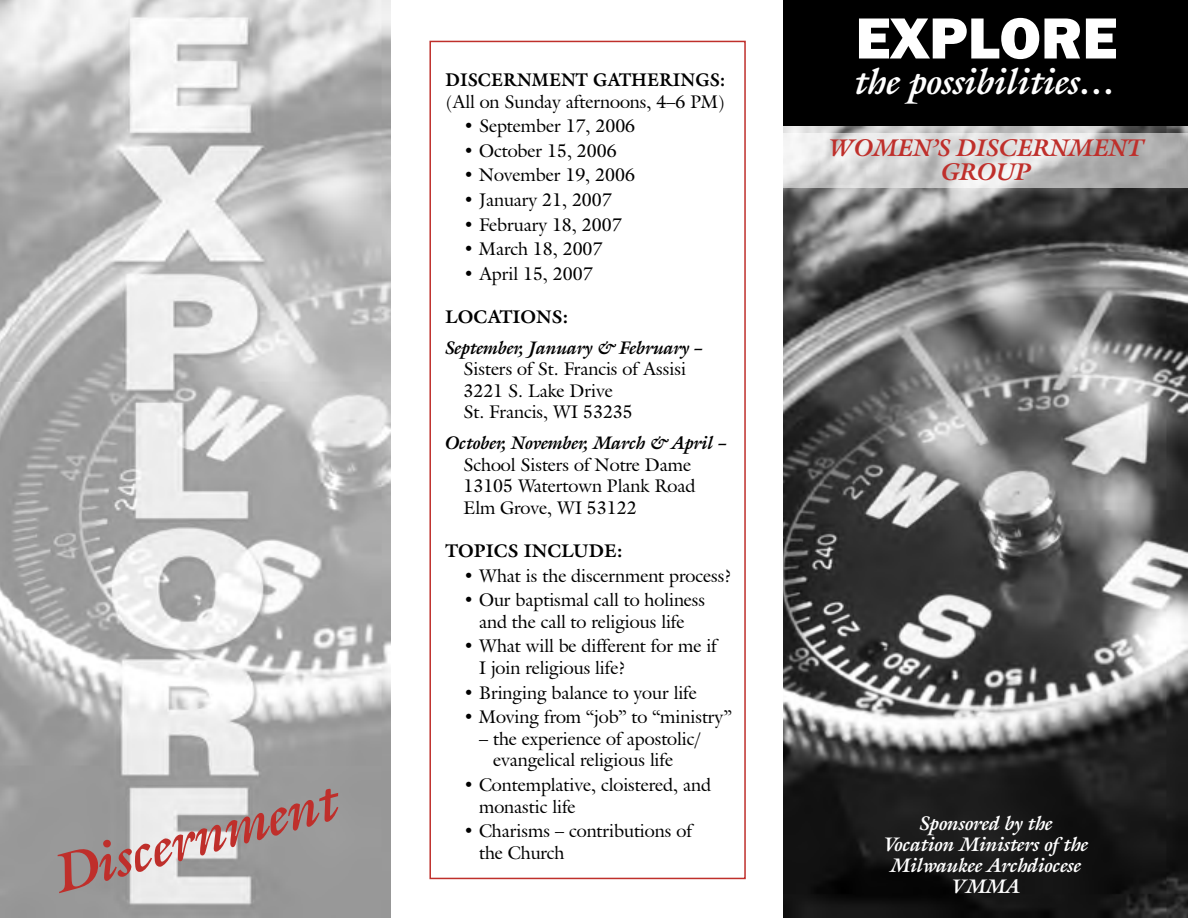
<style>
.page{position:relative;width:1188px;height:918px;background:#fff}
.page>*{position:absolute;margin:0;border:0;box-sizing:border-box;transform-origin:0 0}
.t1{font:800 60px "Franklin Gothic";color:#fff}
.t2{font:italic 700 54px "Galliard IT Cby BT";color:#bf2f2b}
.t3{font:italic 700 36px "Galliard IT Cby BT";color:#fff}
.t4{font:italic 700 24px/24px "Galliard IT Cby BT";color:#bf2f2b;text-align:center}
.t5{font:italic 700 19.5px/21px "Galliard IT Cby BT";color:#fff;text-align:center}
.t6{font:18px/21.6px "Galliard IT Cby BT";color:#000}
.t7{font:italic 700 18px "Galliard IT Cby BT";color:#000}
.t8{font:700 18px "Galliard IT Cby BT";color:#000}
.t9{font:700 18px "Galliard IT Cby BT";color:#000;scale:.95 1}
</style>
<div class="page">
<img style="left:783px;top:126px;width:405px;height:792px">
<div style="left:783px;top:0;width:405px;height:126px;background:#000"></div>
<img style="left:783px;top:134px;width:405px;height:54px">
<img style="left:0;top:0;width:390px;height:918px">
<svg style="left:429px;top:41px;width:317px;height:838px"></svg>
<h2 class="t2" style="left:48px;top:839px;width:292px;rotate:-15deg">Discernment</h2>
<p class="t9" style="left:446px;top:68px;width:296px">DISCERNMENT GATHERINGS:</p>
<p class="t6" style="left:446px;top:90px;width:281px">(All on Sunday afternoons, 4–6 PM)</p>
<p class="t6" style="left:464px;top:115px;width:173px">• September 17, 2006</p>
<p class="t6" style="left:464px;top:140px;width:155px">• October 15, 2006</p>
<p class="t6" style="left:464px;top:164px;width:173px">• November 19, 2006</p>
<p class="t6" style="left:464px;top:189px;width:150px">• January 21, 2007</p>
<p class="t6" style="left:464px;top:213px;width:160px">• February 18, 2007</p>
<p class="t6" style="left:464px;top:238px;width:140px">• March 18, 2007</p>
<p class="t6" style="left:464px;top:263px;width:131px">• April 15, 2007</p>
<p class="t8" style="left:446px;top:305px;width:125px">LOCATIONS:</p>
<p class="t7" style="left:446px;top:335px;width:260px">September, January &amp; February –</p>
<p class="t6" style="left:464px;top:358px;width:224px">Sisters of St. Francis of Assisi<br>3221 S. Lake Drive<br>St. Francis, WI 53235</p>
<p class="t7" style="left:446px;top:430px;width:284px">October, November, March &amp; April –</p>
<p class="t6" style="left:464px;top:453px;width:233px">School Sisters of Notre Dame<br>13105 Watertown Plank Road<br>Elm Grove, WI 53122</p>
<p class="t8" style="left:446px;top:539px;width:179px">TOPICS INCLUDE:</p>
<p class="t6" style="left:464px;top:564px;width:270px">• What is the discernment process?</p>
<p class="t6" style="left:464px;top:589px;width:243px;text-align:center">• Our baptismal call to holiness and the call to religious life</p>
<p class="t6" style="left:479px;top:635px;width:239px;text-indent:-16px">• What will be different for me if<br>I join religious life?</p>
<p class="t6" style="left:464px;top:681px;width:235px">• Bringing balance to your life</p>
<p class="t6" style="left:464px;top:706px;width:270px">• Moving from “job” to “ministry”</p>
<p class="t6" style="left:493px;top:728px;width:209px;text-indent:-14px">– the experience of apostolic/ evangelical religious life</p>
<p class="t6" style="left:479px;top:774px;width:233px;text-indent:-16px">• Contemplative, cloistered, and monastic life</p>
<p class="t6" style="left:479px;top:820px;width:214px;text-indent:-16px">• Charisms – contributions of the Church</p>
<h1 class="t1" style="left:855px;top:0;width:263px">EXPLORE</h1>
<h3 class="t3" style="left:856px;top:58px;width:263px">the possibilities…</h3>
<h3 class="t4" style="left:829px;top:135px;width:317px">WOMEN’S DISCERNMENT<br>GROUP</h3>
<p class="t5" style="left:884px;top:812px;width:206px">Sponsored by the<br>Vocation Ministers of the<br>Milwaukee Archdiocese<br>VMMA</p>
</div>
